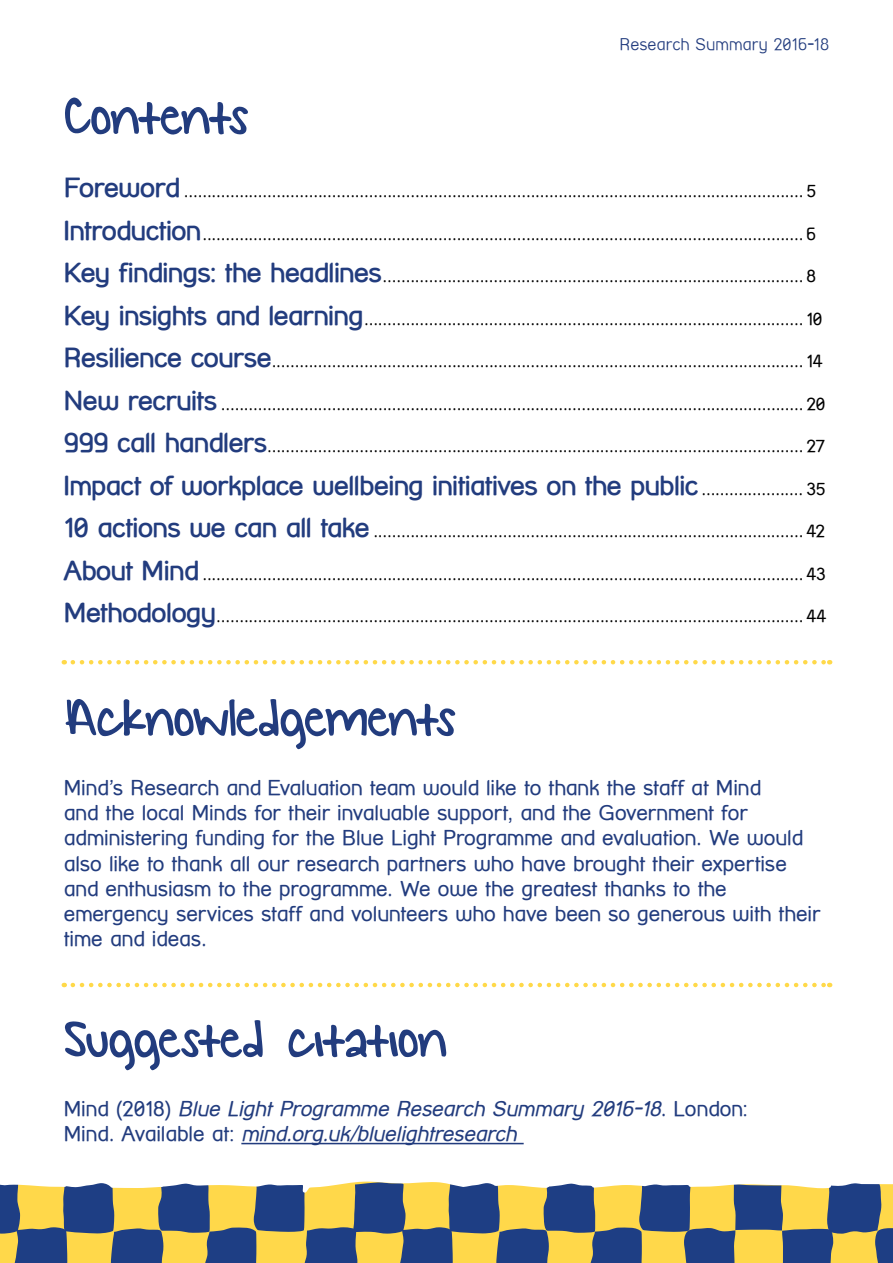
<style>
.page{position:relative;width:893px;height:1263px;background:#fff}
.page>*{position:absolute;margin:0;border:0;box-sizing:border-box;transform-origin:0 0}
.t1{font:58.5px "KG Small Town Southern Girl";letter-spacing:-.01em;color:#223c7e}
.t2{font:700 27px "Street Corner";letter-spacing:-.015em;color:#223c7e}
.t3{font:21px/25.2px "Street Corner";letter-spacing:-.005em;color:#223c7e}
.t4{font:italic 21px/25.2px "Street Corner";letter-spacing:-.005em;color:#223c7e}
.t5{font:17.25px "Street Corner";letter-spacing:-.005em;color:#000}
.t6{font:100 16.5px "Street Corner";color:#223c7e}
.s1{font-weight:700;font-size:27px;color:#223c7e}
.s2{font-weight:400;font-size:17.25px;color:#000}
.s3{font-style:normal}
</style>
<div class="page">
<hr style="left:241px;top:1143px;width:283px;height:1px;background:#223c7e">
<svg style="left:73px;top:660px;width:757px;height:4px"></svg>
<svg style="left:73px;top:983px;width:757px;height:4px"></svg>
<svg style="left:0;top:1181px;width:893px;height:82px;background:#8c8b71"></svg>
<h1 class="t1" style="left:64px;top:85px;width:187px">Contents</h1>
<p class="t6" style="left:619px;top:35px;width:211px">Research Summary 2016-18</p>
<p class="t5" style="left:64px;top:181px;width:754px"><span class="s1">Foreword</span> ...................................................................................................................................... 5</p>
<p class="t5" style="left:64px;top:224px;width:754px"><span class="s1">Introduction</span>.................................................................................................................................. 6</p>
<p class="t5" style="left:64px;top:266px;width:754px"><span class="s1">Key findings: the headlines</span>........................................................................................... 8</p>
<p class="t5" style="left:64px;top:309px;width:760px"><span class="s1">Key insights and learning</span>............................................................................................... 10</p>
<p class="t5" style="left:64px;top:351px;width:760px"><span class="s1">Resilience course</span>................................................................................................................... 14</p>
<p class="t5" style="left:64px;top:394px;width:763px"><span class="s1">New recruits</span> .............................................................................................................................. 20</p>
<p class="t5" style="left:64px;top:436px;width:763px"><span class="s1">999 call handlers</span>.................................................................................................................... 27</p>
<h2 class="t2" style="left:64px;top:470px;width:763px">Impact of workplace wellbeing initiatives on the public <span class="s2">...................... 35</span></h2>
<p class="t5" style="left:64px;top:521px;width:763px"><span class="s1">10 actions we can all take</span> ............................................................................................. 42</p>
<p class="t5" style="left:64px;top:564px;width:764px"><span class="s1">About Mind</span> .................................................................................................................................. 43</p>
<p class="t5" style="left:64px;top:606px;width:764px"><span class="s1">Methodology</span>............................................................................................................................... 44</p>
<h1 class="t1" style="left:64px;top:687px;width:394px">Acknowledgements</h1>
<p class="t3" style="left:64px;top:775px;width:758px">Mind’s Research and Evaluation team would like to thank the staff at Mind<br>and the local Minds for their invaluable support, and the Government for administering funding for the Blue Light Programme and evaluation. We would also like to thank all our research partners who have brought their expertise and enthusiasm to the programme. We owe the greatest thanks to the emergency services staff and volunteers who have been so generous with their time and ideas.</p>
<h1 class="t1" style="left:64px;top:1008px;width:385px">Suggested citation</h1>
<p class="t4" style="left:64px;top:1096px;width:685px"><span class="s3">Mind (2018)</span> Blue Light Programme Research Summary 2016-18<span class="s3">. London:<br>Mind. Available at:</span> mind.org.uk/bluelightresearch</p>
</div>
